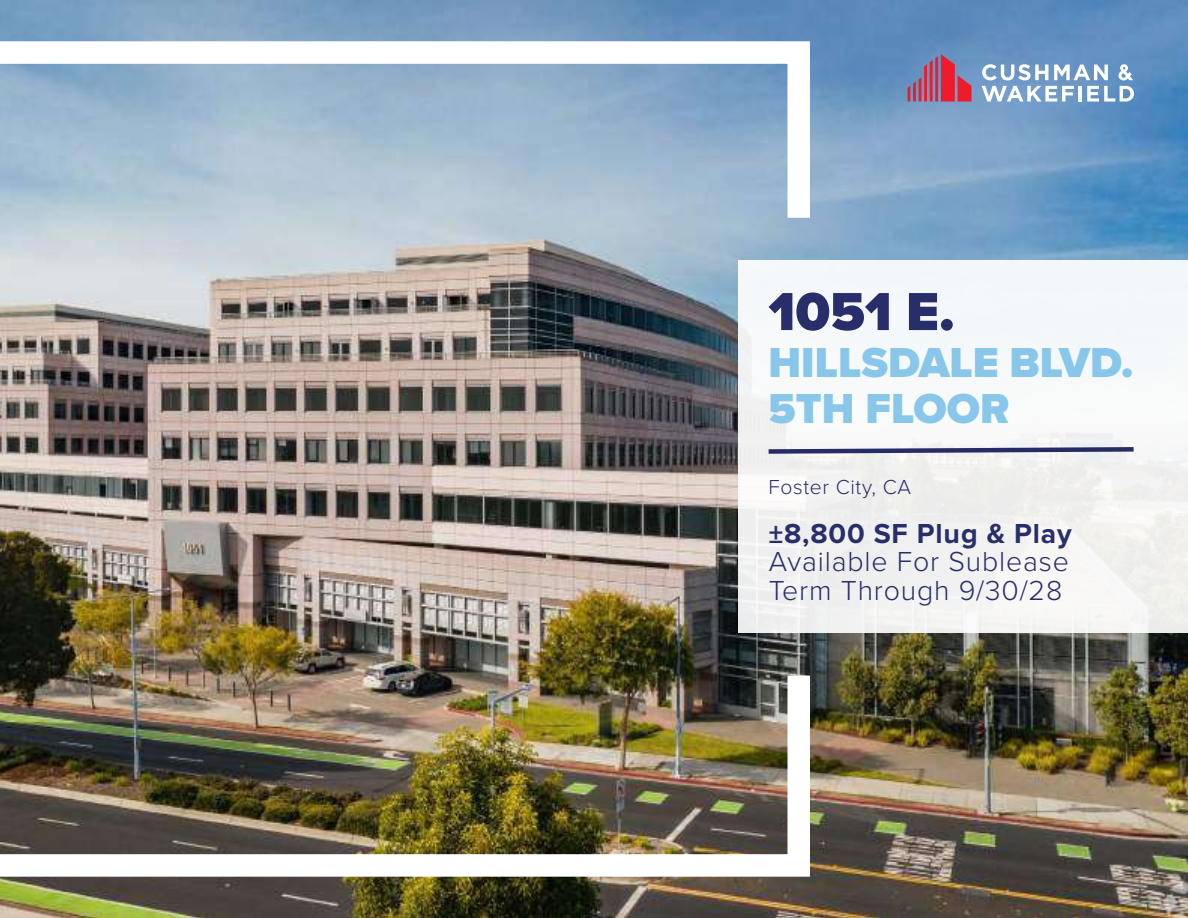
<style>
.page{position:relative;width:1188px;height:918px;background:#fff}
.page>*{position:absolute;margin:0;border:0;box-sizing:border-box;transform-origin:0 0}
.t1{font:900 55.5px "Proxima Nova";color:#282e6a}
.t2{font:900 43.5px/46.5px "Proxima Nova";color:#89c7ea}
.t3{font:300 28.5px/28.5px "Proxima Nova";letter-spacing:.03em;color:#282e6a}
.t4{font:700 28.5px "Proxima Nova";letter-spacing:.03em;color:#282e6a}
.t5{font:300 21px "Proxima Nova";letter-spacing:.03em;color:#282e6a}
</style>
<div class="page">
<img style="left:0;top:0;width:1188px;height:918px">
<svg style="left:0;top:30px;width:821px;height:210px;background:#abc2d5"></svg>
<img style="left:0;top:653px;width:821px;height:235px">
<div style="left:738px;top:260px;width:450px;height:373px;background:linear-gradient(to right,#f3f4f5,#f4f6f5)"></div>
<svg style="left:764px;top:445px;width:374px;height:10px"></svg>
<svg style="left:907px;top:54px;width:64px;height:48px;background:#a45d7e"></svg>
<svg style="left:982px;top:64px;width:152px;height:38px"></svg>
<h1 class="t1" style="left:769px;top:270px;width:188px">1051 E.</h1>
<h2 class="t2" style="left:769px;top:339px;width:367px">HILLSDALE BLVD.<br>5TH FLOOR</h2>
<p class="t5" style="left:769px;top:472px;width:144px">Foster City, CA</p>
<p class="t4" style="left:769px;top:512px;width:304px">±8,800 SF Plug &amp; Play</p>
<p class="t3" style="left:769px;top:546px;width:302px">Available For Sublease<br>Term Through 9/30/28</p>
</div>
